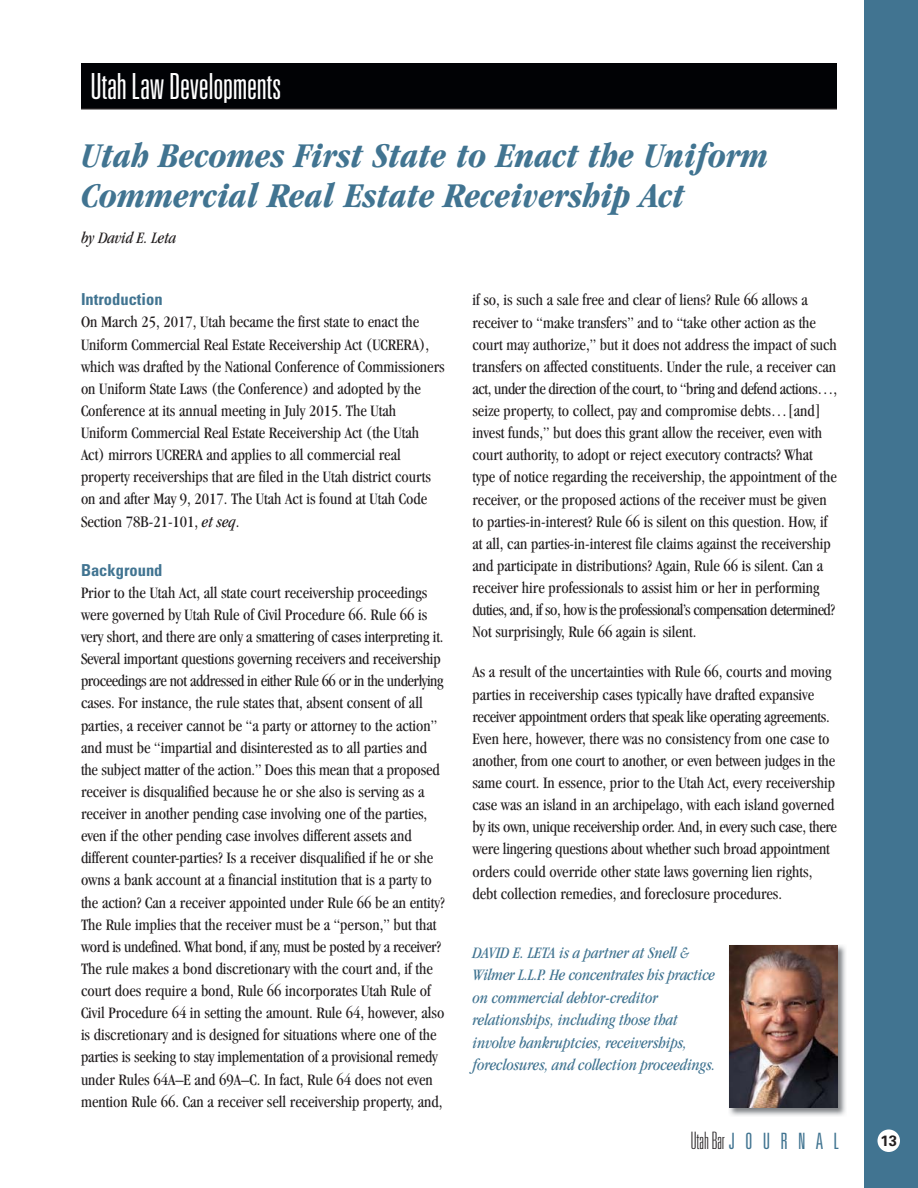
<style>
.page{position:relative;width:918px;height:1188px;background:#fff}
.page>*{position:absolute;margin:0;border:0;box-sizing:border-box;transform-origin:0 0}
.t1{font:italic 700 condensed 36px/40.5px "Garamond";color:#417491}
.t2{font:300 ultra-condensed 36px "Univers";letter-spacing:-.01em;color:#fff}
.t3{font:100 ultra-condensed 24px "Univers";color:#231f20}
.t4{font:condensed 16.5px/22.2px "Garamond";color:#231f20}
.t5{font:italic condensed 16.5px/22.5px "Garamond";color:#417491}
.t6{font:700 condensed 16.5px "Univers";color:#417491}
.t7{font:italic condensed 16.5px "Garamond";color:#231f20}
.t8{font:700 15px "Univers";color:#231f20}
.s1{font-style:italic}
.s2{font-weight:300;font-size:22.5px;color:#417491}
</style>
<div class="page">
<div style="left:864px;top:0;width:54px;height:1188px;background:#417491"></div>
<div style="left:878px;top:1130px;width:22px;height:22px;background:#fff;border-radius:50%"></div>
<div style="left:81px;top:63px;width:756px;height:45px;background:#010205"></div>
<hr style="left:81px;top:108px;width:756px;height:2px;background:#231f20">
<img style="left:729px;top:945px;width:117px;height:171px">
<img style="left:729px;top:945px;width:108px;height:162px">
<h1 class="t2" style="left:90px;top:73px;width:193px">Utah Law Developments</h1>
<h1 class="t1" style="left:81px;top:138px;width:689px">Utah Becomes First State to Enact the Uniform<br>Commercial Real Estate Receivership Act</h1>
<p class="t7" style="left:81px;top:231px;width:97px">by David E. Leta</p>
<p class="t6" style="left:81px;top:293px;width:83px">Introduction</p>
<p class="t4" style="left:81px;top:312px;width:365px">On March 25, 2017, Utah became the first state to enact the Uniform Commercial Real Estate Receivership Act (UCRERA), which was drafted by the National Conference of Commissioners on Uniform State Laws (the Conference) and adopted by the Conference at its annual meeting in July 2015. The Utah Uniform Commercial Real Estate Receivership Act (the Utah Act) mirrors UCRERA and applies to all commercial real property receiverships that are filed in the Utah district courts on and after May 9, 2017. The Utah Act is found at Utah Code Section 78B-21-101, <span class="s1">et seq</span>.</p>
<p class="t6" style="left:81px;top:564px;width:83px">Background</p>
<p class="t4" style="left:81px;top:583px;width:365px">Prior to the Utah Act, all state court receivership proceedings were governed by Utah Rule of Civil Procedure 66. Rule 66 is very short, and there are only a smattering of cases interpreting it.<br>Several important questions governing receivers and receivership proceedings are not addressed in either Rule 66 or in the underlying cases. For instance, the rule states that, absent consent of all parties, a receiver cannot be “a party or attorney to the action” and must be “impartial and disinterested as to all parties and the subject matter of the action.” Does this mean that a proposed receiver is disqualified because he or she also is serving as a receiver in another pending case involving one of the parties, even if the other pending case involves different assets and different counter-parties? Is a receiver disqualified if he or she owns a bank account at a financial institution that is a party to the action? Can a receiver appointed under Rule 66 be an entity?<br>The Rule implies that the receiver must be a “person,” but that word is undefined. What bond, if any, must be posted by a receiver?<br>The rule makes a bond discretionary with the court and, if the court does require a bond, Rule 66 incorporates Utah Rule of Civil Procedure 64 in setting the amount. Rule 64, however, also is discretionary and is designed for situations where one of the parties is seeking to stay implementation of a provisional remedy under Rules 64A–E and 69A–C. In fact, Rule 64 does not even mention Rule 66. Can a receiver sell receivership property, and,</p>
<p class="t4" style="left:472px;top:290px;width:366px">if so, is such a sale free and clear of liens? Rule 66 allows a receiver to “make transfers” and to “take other action as the court may authorize,” but it does not address the impact of such transfers on affected constituents. Under the rule, a receiver can act, under the direction of the court, to “bring and defend actions…, seize property, to collect, pay and compromise debts…[and] invest funds,” but does this grant allow the receiver, even with court authority, to adopt or reject executory contracts? What type of notice regarding the receivership, the appointment of the receiver, or the proposed actions of the receiver must be given to parties-in-interest? Rule 66 is silent on this question. How, if at all, can parties-in-interest file claims against the receivership and participate in distributions? Again, Rule 66 is silent. Can a receiver hire professionals to assist him or her in performing duties, and, if so, how is the professional’s compensation determined?<br>Not surprisingly, Rule 66 again is silent.</p>
<p class="t4" style="left:472px;top:662px;width:366px">As a result of the uncertainties with Rule 66, courts and moving parties in receivership cases typically have drafted expansive receiver appointment orders that speak like operating agreements.<br>Even here, however, there was no consistency from one case to another, from one court to another, or even between judges in the same court. In essence, prior to the Utah Act, every receivership case was an island in an archipelago, with each island governed by its own, unique receivership order. And, in every such case, there were lingering questions about whether such broad appointment orders could override other state laws governing lien rights, debt collection remedies, and foreclosure procedures.</p>
<p class="t5" style="left:472px;top:942px;width:244px">DAVID E. LETA is a partner at Snell &amp; Wilmer L.L.P. He concentrates his practice on commercial debtor-creditor relationships, including those that involve bankruptcies, receiverships, foreclosures, and collection proceedings.</p>
<h2 class="t3" style="left:691px;top:1132px;width:150px">Utah Bar <span class="s2">JOURNAL</span></h2>
<p class="t8" style="left:880px;top:1135px;width:18px">13</p>
</div>
